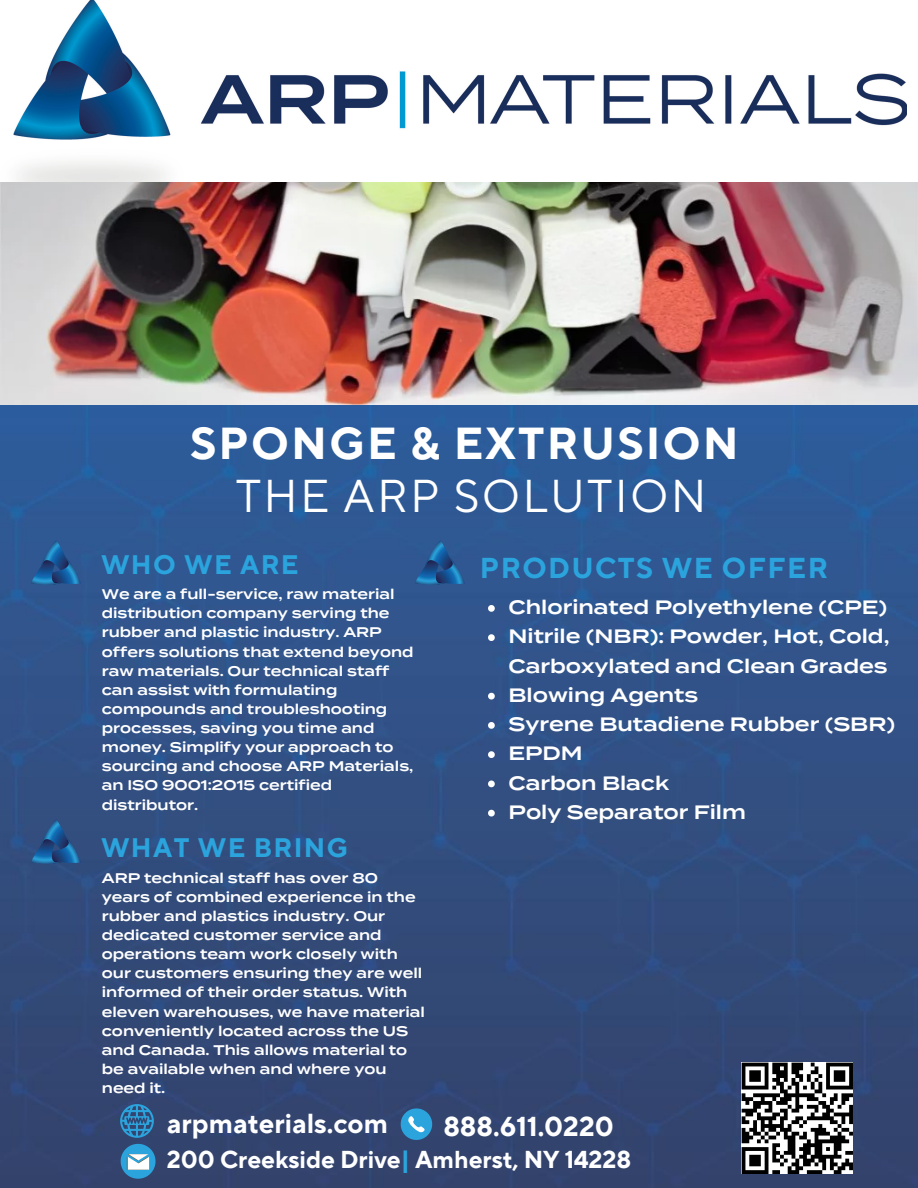
<style>
.page{position:relative;width:918px;height:1188px;background:#fff}
.page>*{position:absolute;margin:0;border:0;box-sizing:border-box;transform-origin:0 0}
.t1{font:45.75px "TT Norms Pro";letter-spacing:.045em;color:#fff}
.t2{font:700 44.55px "TT Norms Pro";letter-spacing:.05em;color:#fff}
.t3{font:700 28.65px "TT Norms Pro";letter-spacing:.05em;color:#2ba4dd}
.t4{font:700 27.45px "TT Norms Pro";color:#fff}
.t5{font:700 27.3px "TT Norms Pro";color:#fff}
.t6{font:700 26.7px "TT Norms Pro";letter-spacing:.05em;color:#2ba4dd}
.t7{font:700 24.45px "TT Norms Pro";color:#fff}
.t8{font:600 19.35px/29.2px "Termina";color:#fff}
.t9{font:600 13.95px/19.2px "Termina";color:#fff}
.s1{color:#2ba4dd}
</style>
<div class="page">
<img style="left:0;top:183px;width:918px;height:1005px">
<svg style="left:401px;top:1108px;width:31px;height:32px"></svg>
<svg style="left:120px;top:1104px;width:34px;height:34px"></svg>
<img style="left:413px;top:540px;width:53px;height:47px">
<img style="left:29px;top:818px;width:53px;height:47px">
<img style="left:29px;top:540px;width:53px;height:47px">
<svg style="left:121px;top:1144px;width:35px;height:35px"></svg>
<svg style="left:742px;top:1063px;width:111px;height:111px"></svg>
<img style="left:13px;top:1px;width:894px;height:181px">
<svg style="left:488px;top:605px;width:7px;height:7px"></svg>
<svg style="left:488px;top:634px;width:7px;height:7px"></svg>
<svg style="left:488px;top:693px;width:7px;height:7px"></svg>
<svg style="left:488px;top:722px;width:7px;height:7px"></svg>
<svg style="left:488px;top:751px;width:7px;height:7px"></svg>
<svg style="left:488px;top:781px;width:7px;height:6px"></svg>
<svg style="left:488px;top:810px;width:7px;height:7px"></svg>
<h2 class="t2" style="left:190px;top:417px;width:550px">SPONGE &amp; EXTRUSION</h2>
<h1 class="t1" style="left:236px;top:469px;width:472px">THE ARP SOLUTION</h1>
<h3 class="t6" style="left:101px;top:549px;width:199px">WHO WE ARE</h3>
<p class="t9" style="left:102px;top:585px;width:313px">We are a full-service, raw material distribution company serving the rubber and plastic industry. ARP offers solutions that extend beyond raw materials. Our technical staff can assist with formulating compounds and troubleshooting processes, saving you time and money. Simplify your approach to sourcing and choose ARP Materials, an ISO 9001:2015 certified distributor.</p>
<h3 class="t6" style="left:101px;top:832px;width:248px">WHAT WE BRING</h3>
<p class="t9" style="left:102px;top:868px;width:325px">ARP technical staff has over 80 years of combined experience in the rubber and plastics industry. Our dedicated customer service and operations team work closely with our customers ensuring they are well informed of their order status. With eleven warehouses, we have material conveniently located across the US and Canada. This allows material to be available when and where you need it.</p>
<h3 class="t3" style="left:480px;top:551px;width:350px">PRODUCTS WE OFFER</h3>
<h3 class="t8" style="left:509px;top:592px;width:388px">Chlorinated Polyethylene (CPE)<br>Nitrile (NBR): Powder, Hot, Cold,<br>Carboxylated and Clean Grades<br>Blowing Agents<br>Syrene Butadiene Rubber (SBR)<br>EPDM<br>Carbon Black<br>Poly Separator Film</h3>
<h3 class="t4" style="left:167px;top:1107px;width:223px">arpmaterials.com</h3>
<h3 class="t5" style="left:443px;top:1110px;width:172px">888.611.0220</h3>
<h3 class="t7" style="left:167px;top:1144px;width:466px">200 Creekside Drive<span class="s1">|</span> Amherst, NY 14228</h3>
</div>
